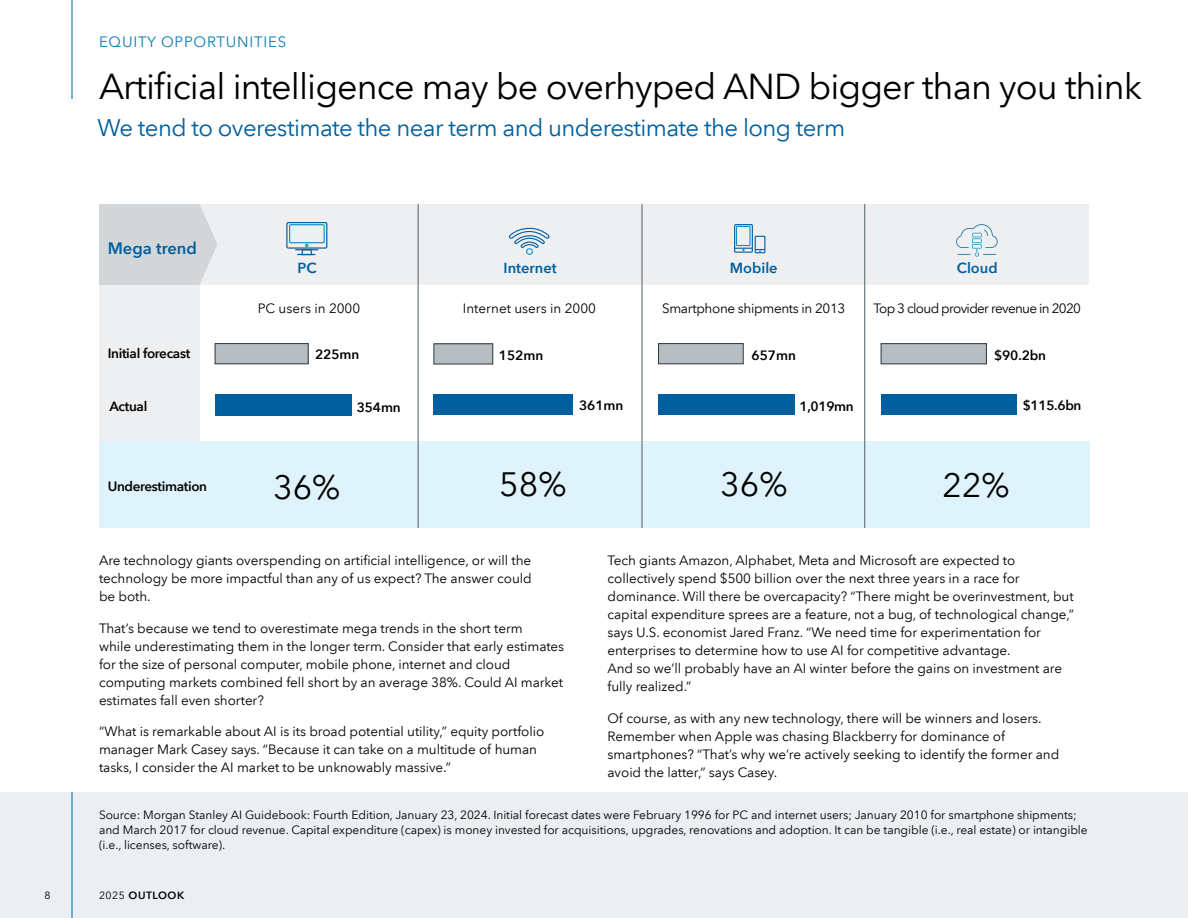
<style>
.page{position:relative;width:1188px;height:918px;background:#fff}
.page>*{position:absolute;margin:0;border:0;box-sizing:border-box;transform-origin:0 0}
.H3-24_30_Headline_Page{font:36px "Avenir Next LT Com";letter-spacing:-.025em;color:#000}
.t1{font:33.75px "Avenir Next LT Com";color:#020201}
.H4-16_18_Subhead-Alt_Headline_Chart{font:24px "Avenir Next LT Com";letter-spacing:-.025em;color:#005f9e}
.t2{font:600 16.5px "Avenir Next LT Com";color:#005f9e}
.H2-10_12_Headline_Section{font:15px "Avenir Next LT Com";letter-spacing:.05em;color:#0b7db1}
.t3{font:600 14.7px "Avenir Next LT Com";color:#005f9e}
.t4{font:600 14.7px "Avenir Next";color:#005f9e}
.P-9_12_Body_Text{font:13.5px/18px "Avenir Next LT Com";letter-spacing:-.005em;color:#000}
.t5{font:600 13.5px "Avenir Next";letter-spacing:-.01em;color:#020201}
.t6{font:600 13.5px "Avenir Next LT Com";letter-spacing:-.025em;color:#020201}
.t7{font:13.5px "Avenir Next LT Com";color:#020201}
.t8{font:13.5px "Avenir Next LT Com";letter-spacing:-.05em;color:#020201}
.t9{font:13.5px "Avenir Next LT Com";letter-spacing:-.025em;color:#020201}
.P-8_10_Source{font:12px/15px "Avenir Next LT Com";letter-spacing:-.005em;color:#000}
.t10{font:600 10.5px "Avenir Next LT Com";letter-spacing:.05em;color:#000}
.t11{font:10.5px "Avenir Next LT Com";color:#000}
.s1{font-weight:400}
</style>
<div class="page">
<div style="left:0;top:792px;width:1188px;height:126px;background:#eceff1"></div>
<hr style="left:71px;top:0;width:2px;height:99px;background:#0b7db1">
<hr style="left:71px;top:792px;width:2px;height:126px;background:#0b7db1">
<div style="left:99px;top:204px;width:990px;height:81px;background:#edeff0"></div>
<div style="left:99px;top:283px;width:101px;height:243px;background:#edeff0"></div>
<div style="left:99px;top:442px;width:990px;height:86px;background:#dff3fd"></div>
<svg style="left:508px;top:227px;width:42px;height:28px"></svg>
<svg style="left:956px;top:224px;width:42px;height:33px"></svg>
<hr style="left:418px;top:204px;width:1px;height:324px;background:#4f5e65">
<hr style="left:642px;top:204px;width:1px;height:324px;background:#4f5e65">
<hr style="left:864px;top:204px;width:1px;height:324px;background:#4f5e65">
<svg style="left:99px;top:204px;width:119px;height:81px;background:#d4d7da"></svg>
<div style="left:215px;top:394px;width:136px;height:22px;background:#005f9e"></div>
<div style="left:658px;top:394px;width:136px;height:20px;background:#005f9e"></div>
<div style="left:659px;top:344px;width:84px;height:20px;background:#b7bec2"></div>
<div style="left:658px;top:343px;width:86px;height:21px;border:1px solid #2f383e"></div>
<div style="left:434px;top:394px;width:139px;height:20px;background:#005f9e"></div>
<div style="left:434px;top:344px;width:59px;height:20px;background:#b7bec2"></div>
<div style="left:433px;top:343px;width:60px;height:21px;border:1px solid #2f383e"></div>
<div style="left:881px;top:394px;width:135px;height:21px;background:#005f9e"></div>
<div style="left:881px;top:344px;width:105px;height:20px;background:#b7bec2"></div>
<div style="left:881px;top:343px;width:106px;height:21px;border:1px solid #2f383e"></div>
<svg style="left:286px;top:222px;width:42px;height:34px"></svg>
<svg style="left:734px;top:224px;width:32px;height:30px"></svg>
<div style="left:215px;top:344px;width:93px;height:20px;background:#b7bec2"></div>
<div style="left:215px;top:343px;width:94px;height:21px;border:1px solid #2f383e"></div>
<h2 class="H2-10_12_Headline_Section" style="left:99px;top:33px;width:189px">EQUITY OPPORTUNITIES</h2>
<h3 class="H3-24_30_Headline_Page" style="left:99px;top:65px;width:1045px">Artificial intelligence may be overhyped AND bigger than you think</h3>
<h4 class="H4-16_18_Subhead-Alt_Headline_Chart" style="left:98px;top:114px;width:749px">We tend to overestimate the near term and underestimate the long term</h4>
<p class="t2" style="left:108px;top:238px;width:91px">Mega trend</p>
<p class="t6" style="left:108px;top:345px;width:84px">Initial forecast</p>
<p class="t6" style="left:109px;top:398px;width:39px">Actual</p>
<p class="t6" style="left:108px;top:478px;width:101px">Underestimation</p>
<p class="t4" style="left:298px;top:255px;width:21px">PC</p>
<p class="t3" style="left:504px;top:259px;width:55px">Internet</p>
<p class="t3" style="left:730px;top:259px;width:49px">Mobile</p>
<p class="t3" style="left:957px;top:259px;width:42px">Cloud</p>
<p class="t7" style="left:258px;top:300px;width:104px">PC users in 2000</p>
<p class="t7" style="left:463px;top:300px;width:135px">Internet users in 2000</p>
<p class="t9" style="left:662px;top:300px;width:185px">Smartphone shipments in 2013</p>
<p class="t8" style="left:873px;top:300px;width:209px">Top 3 cloud provider revenue in 2020</p>
<p class="t5" style="left:315px;top:343px;width:46px">225mn</p>
<p class="t5" style="left:499px;top:343px;width:46px">152mn</p>
<p class="t5" style="left:751px;top:343px;width:46px">657mn</p>
<p class="t5" style="left:994px;top:344px;width:54px">$90.2bn</p>
<p class="t5" style="left:357px;top:396px;width:46px">354mn</p>
<p class="t5" style="left:579px;top:394px;width:46px">361mn</p>
<p class="t5" style="left:799px;top:395px;width:56px">1,019mn</p>
<p class="t5" style="left:1023px;top:394px;width:60px">$115.6bn</p>
<p class="t1" style="left:273px;top:468px;width:69px">36%</p>
<p class="t1" style="left:499px;top:464px;width:69px">58%</p>
<p class="t1" style="left:720px;top:464px;width:69px">36%</p>
<p class="t1" style="left:942px;top:465px;width:69px">22%</p>
<p class="P-9_12_Body_Text" style="left:99px;top:552px;width:434px;text-align:justify">Are technology giants overspending on artificial intelligence, or will the technology be more impactful than any of us expect? The answer could be both.</p>
<p class="P-9_12_Body_Text" style="left:99px;top:619px;width:467px">That’s because we tend to overestimate mega trends in the short term<br>while underestimating them in the longer term. Consider that early estimates for the size of personal computer, mobile phone, internet and cloud computing markets combined fell short by an average 38%. Could AI market estimates fall even shorter?</p>
<p class="P-9_12_Body_Text" style="left:99px;top:722px;width:447px">“What is remarkable about AI is its broad potential utility,” equity portfolio manager Mark Casey says. “Because it can take on a multitude of human tasks, I consider the AI market to be unknowably massive.”</p>
<p class="P-9_12_Body_Text" style="left:608px;top:551px;width:468px">Tech giants Amazon, Alphabet, Meta and Microsoft are expected to collectively spend $500 billion over the next three years in a race for dominance. Will there be overcapacity? “There might be overinvestment, but capital expenditure sprees are a feature, not a bug, of technological change,” says U.S. economist Jared Franz. “We need time for experimentation for enterprises to determine how to use AI for competitive advantage.<br>And so we’ll probably have an AI winter before the gains on investment are fully realized.”</p>
<p class="P-9_12_Body_Text" style="left:608px;top:709px;width:453px">Of course, as with any new technology, there will be winners and losers.<br>Remember when Apple was chasing Blackberry for dominance of smartphones? “That’s why we’re actively seeking to identify the former and avoid the latter,” says Casey.</p>
<p class="P-8_10_Source" style="left:99px;top:807px;width:990px">Source: Morgan Stanley AI Guidebook: Fourth Edition, January 23, 2024. Initial forecast dates were February 1996 for PC and internet users; January 2010 for smartphone shipments; and March 2017 for cloud revenue. Capital expenditure (capex) is money invested for acquisitions, upgrades, renovations and adoption. It can be tangible (i.e., real estate) or intangible (i.e., licenses, software).</p>
<p class="t11" style="left:44px;top:889px;width:8px">8</p>
<p class="t10" style="left:99px;top:889px;width:87px"><span class="s1">2025</span> OUTLOOK</p>
</div>
